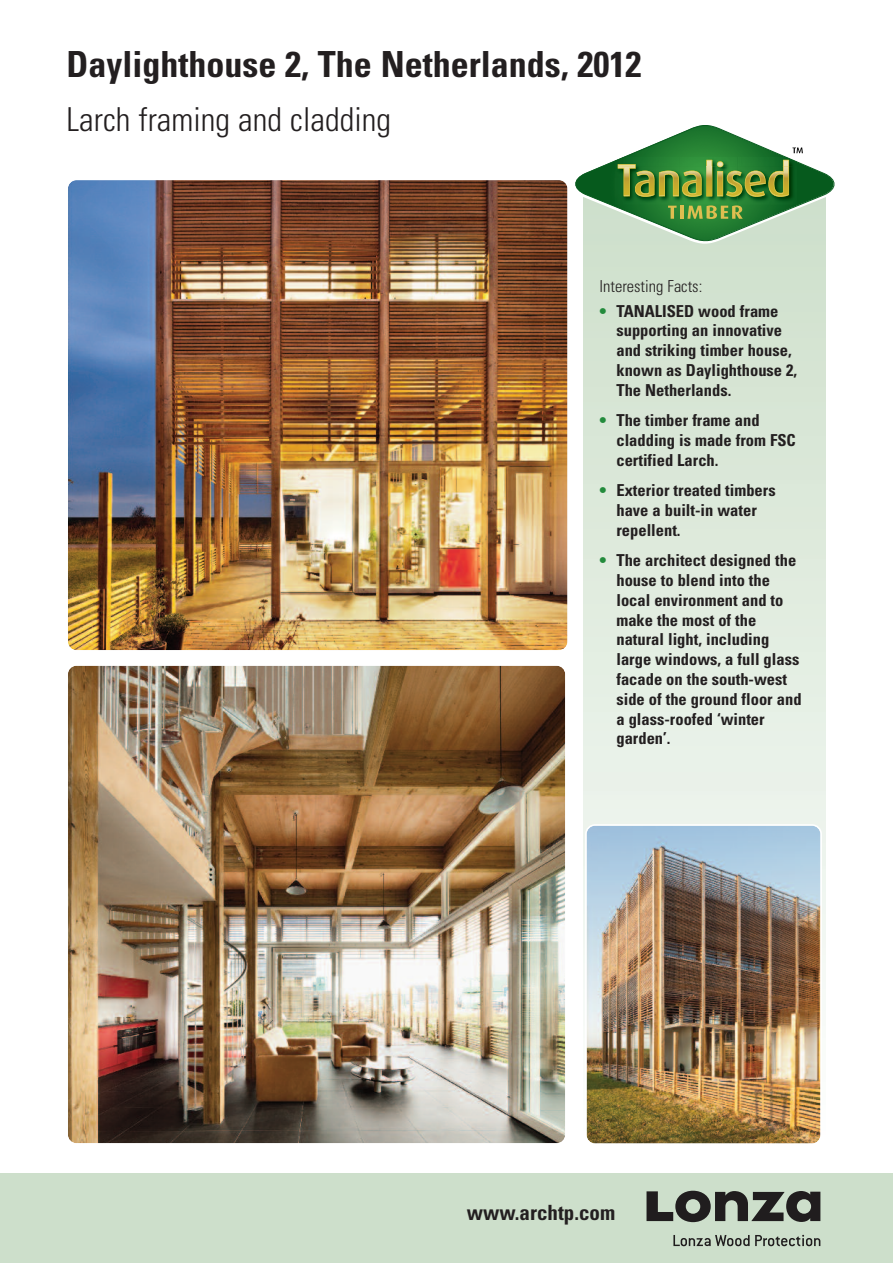
<style>
.page{position:relative;width:893px;height:1263px;background:#fff}
.page>*{position:absolute;margin:0;border:0;box-sizing:border-box;transform-origin:0 0}
.t1{font:700 condensed 36px "Univers";color:#231f20}
.t2{font:300 condensed 33px "Univers";color:#231f20}
.t3{font:700 condensed 21px "Univers";color:#231f20}
.t4{font:700 condensed 16.5px/19.8px "Univers";color:#231f20}
.t5{font:300 condensed 16.5px "Univers";color:#231f20}
.s1{color:#238b3c}
</style>
<div class="page">
<img style="left:68px;top:665px;width:498px;height:479px">
<img style="left:68px;top:180px;width:500px;height:470px">
<div style="left:0;top:1174px;width:893px;height:89px;background:#cddfcb"></div>
<div style="left:584px;top:186px;width:241px;height:950px;background:linear-gradient(to bottom,#ccdec9,#fdfefe)"></div>
<svg style="left:575px;top:125px;width:260px;height:119px"></svg>
<img style="left:795px;top:166px;width:2px;height:39px">
<svg style="left:673px;top:1235px;width:147px;height:11px"></svg>
<svg style="left:646px;top:1191px;width:174px;height:31px"></svg>
<img style="left:585px;top:824px;width:237px;height:320px">
<h1 class="t1" style="left:66px;top:51px;width:576px">Daylighthouse 2, The Netherlands, 2012</h1>
<h2 class="t2" style="left:66px;top:107px;width:326px">Larch framing and cladding</h2>
<p class="t5" style="left:599px;top:281px;width:104px">Interesting Facts:</p>
<p class="t4" style="left:616px;top:302px;width:182px;text-indent:-17px"><span class="s1">•</span> TANALISED wood frame supporting an innovative and striking timber house, known as Daylighthouse 2,<br>The Netherlands.</p>
<p class="t4" style="left:616px;top:412px;width:181px;text-indent:-17px"><span class="s1">•</span> The timber frame and cladding is made from FSC certified Larch.</p>
<p class="t4" style="left:616px;top:482px;width:161px;text-indent:-17px"><span class="s1">•</span> Exterior treated timbers have a built-in water repellent.</p>
<p class="t4" style="left:616px;top:552px;width:187px;text-indent:-17px"><span class="s1">•</span> The architect designed the house to blend into the local environment and to make the most of the natural light, including large windows, a full glass facade on the south-west side of the ground floor and a glass-roofed ‘winter garden’.</p>
<p class="t3" style="left:467px;top:1205px;width:150px">www.archtp.com</p>
</div>
